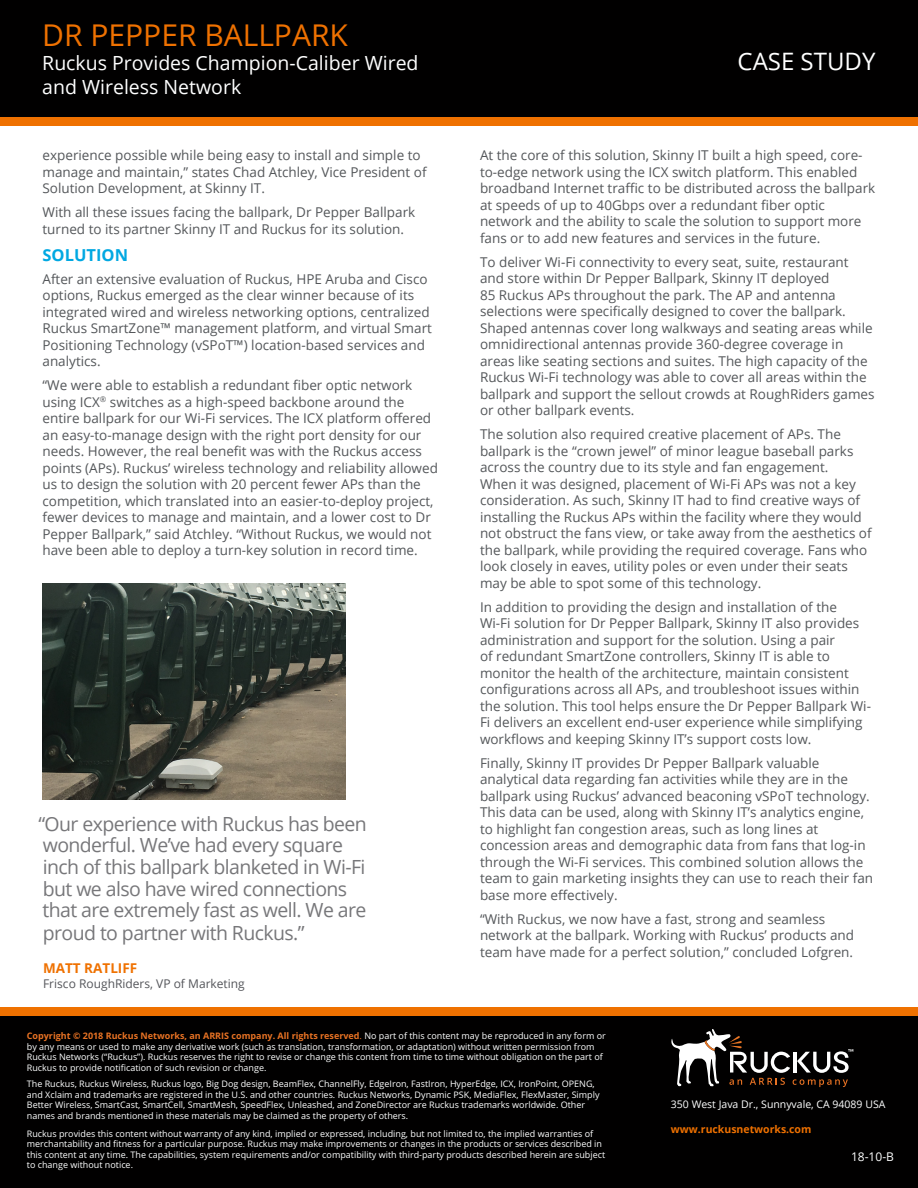
<style>
.page{position:relative;width:918px;height:1188px;background:#fff}
.page>*{position:absolute;margin:0;border:0;box-sizing:border-box;transform-origin:0 0}
.CS_Document_Title__h{font:30px "Open Sans";color:#ef7100}
.t1{font:24px "Open Sans";color:#fff}
.CS_Pull_Quote{font:19.5px/21.8px "Open Sans";letter-spacing:-.03em;color:#77777a}
.CS_Document_Subtitle{font:19.5px/24px "Open Sans";color:#fff}
.CS_Body_Header_Level{font:700 16.5px "Open Sans";color:#00a8e2}
.CS_Body_Copy{font:13.5px/16.5px "Open Sans";color:#54575a}
.CS_Pull_Quote_Name{font:700 13.5px "Open Sans";color:#ef7100}
.CS_Pull_Quote_Compan{font:12px "Open Sans";color:#54555a}
.t2{font:12px "Open Sans";color:#fff}
.CS_Body_Copy-2{font:10.5px "Open Sans";color:#fff}
.CS_Body_Copy-3{font:700 10.5px "Open Sans";color:#ef7100}
.t3{font:9px/10.5px "Open Sans";color:#fff}
.s1{font-weight:700;color:#e97324}
.s2{color:#e97324}
</style>
<div class="page">
<div style="left:0;top:0;width:918px;height:118px;background:#010000"></div>
<div style="left:0;top:118px;width:918px;height:8px;background:#ef7100"></div>
<div style="left:0;top:1014px;width:918px;height:174px;background:#010000"></div>
<div style="left:0;top:1007px;width:918px;height:9px;background:#ef7100"></div>
<svg style="left:671px;top:1029px;width:183px;height:59px"></svg>
<img style="left:43px;top:584px;width:302px;height:216px">
<p class="CS_Document_Title__h" style="left:42px;top:15px;width:307px">DR PEPPER BALLPARK</p>
<p class="CS_Document_Subtitle" style="left:42px;top:51px;width:378px">Ruckus Provides Champion-Caliber Wired and Wireless Network</p>
<p class="CS_Body_Copy" style="left:43px;top:147px;width:386px">experience possible while being easy to install and simple to manage and maintain,” states Chad Atchley, Vice President of<br>Solution Development, at Skinny IT.</p>
<p class="CS_Body_Copy" style="left:43px;top:204px;width:374px">With all these issues facing the ballpark, Dr Pepper Ballpark turned to its partner Skinny IT and Ruckus for its solution.</p>
<p class="CS_Body_Header_Level" style="left:43px;top:243px;width:87px">SOLUTION</p>
<p class="CS_Body_Copy" style="left:43px;top:270px;width:391px">After an extensive evaluation of Ruckus, HPE Aruba and Cisco options, Ruckus emerged as the clear winner because of its integrated wired and wireless networking options, centralized Ruckus SmartZone™ management platform, and virtual Smart Positioning Technology (vSPoT™) location-based services and analytics.</p>
<p class="CS_Body_Copy" style="left:43px;top:377px;width:397px">“We were able to establish a redundant fiber optic network using ICX<sup>®</sup> switches as a high-speed backbone around the entire ballpark for our Wi-Fi services. The ICX platform offered an easy-to-manage design with the right port density for our needs. However, the real benefit was with the Ruckus access points (APs). Ruckus’ wireless technology and reliability allowed us to design the solution with 20 percent fewer APs than the competition, which translated into an easier-to-deploy project, fewer devices to manage and maintain, and a lower cost to Dr Pepper Ballpark,” said Atchley. “Without Ruckus, we would not have been able to deploy a turn-key solution in record time.</p>
<p class="CS_Pull_Quote" style="left:38px;top:812px;width:330px">“Our experience with Ruckus has been wonderful. We’ve had every square inch of this ballpark blanketed in Wi-Fi but we also have wired connections that are extremely fast as well. We are proud to partner with Ruckus.”</p>
<p class="CS_Pull_Quote_Name" style="left:43px;top:958px;width:96px">MATT RATLIFF</p>
<p class="CS_Pull_Quote_Compan" style="left:43px;top:975px;width:203px">Frisco RoughRiders, VP of Marketing</p>
<p class="t1" style="left:738px;top:45px;width:139px">CASE STUDY</p>
<p class="CS_Body_Copy" style="left:480px;top:147px;width:397px">At the core of this solution, Skinny IT built a high speed, core&shy;to-edge network using the ICX switch platform. This enabled broadband Internet traffic to be distributed across the ballpark at speeds of up to 40Gbps over a redundant fiber optic network and the ability to scale the solution to support more fans or to add new features and services in the future.</p>
<p class="CS_Body_Copy" style="left:480px;top:253px;width:396px">To deliver Wi-Fi connectivity to every seat, suite, restaurant and store within Dr Pepper Ballpark, Skinny IT deployed<br>85 Ruckus APs throughout the park. The AP and antenna selections were specifically designed to cover the ballpark.<br>Shaped antennas cover long walkways and seating areas while omnidirectional antennas provide 360-degree coverage in areas like seating sections and suites. The high capacity of the Ruckus Wi-Fi technology was able to cover all areas within the ballpark and support the sellout crowds at RoughRiders games or other ballpark events.</p>
<p class="CS_Body_Copy" style="left:480px;top:426px;width:393px">The solution also required creative placement of APs. The ballpark is the “crown jewel” of minor league baseball parks across the country due to its style and fan engagement.<br>When it was designed, placement of Wi-Fi APs was not a key consideration. As such, Skinny IT had to find creative ways of installing the Ruckus APs within the facility where they would not obstruct the fans view, or take away from the aesthetics of the ballpark, while providing the required coverage. Fans who look closely in eaves, utility poles or even under their seats may be able to spot some of this technology.</p>
<p class="CS_Body_Copy" style="left:480px;top:598px;width:393px">In addition to providing the design and installation of the<br>Wi-Fi solution for Dr Pepper Ballpark, Skinny IT also provides administration and support for the solution. Using a pair<br>of redundant SmartZone controllers, Skinny IT is able to monitor the health of the architecture, maintain consistent configurations across all APs, and troubleshoot issues within the solution. This tool helps ensure the Dr Pepper Ballpark Wi-Fi delivers an excellent end-user experience while simplifying workflows and keeping Skinny IT’s support costs low.</p>
<p class="CS_Body_Copy" style="left:480px;top:754px;width:395px">Finally, Skinny IT provides Dr Pepper Ballpark valuable analytical data regarding fan activities while they are in the ballpark using Ruckus’ advanced beaconing vSPoT technology.<br>This data can be used, along with Skinny IT’s analytics engine, to highlight fan congestion areas, such as long lines at concession areas and demographic data from fans that log-in through the Wi-Fi services. This combined solution allows the team to gain marketing insights they can use to reach their fan base more effectively.</p>
<p class="CS_Body_Copy" style="left:480px;top:910px;width:376px">“With Ruckus, we now have a fast, strong and seamless network at the ballpark. Working with Ruckus’ products and team have made for a perfect solution,” concluded Lofgren.</p>
<p class="t3" style="left:27px;top:1030px;width:581px"><span class="s1">Copyright © 2018 Ruckus Networks, an ARRIS company. All rights reserved</span><span class="s2">.</span> No part of this content may be reproduced in any form or by any means or used to make any derivative work (such as translation, transformation, or adaptation) without written permission from Ruckus Networks (“Ruckus”). Ruckus reserves the right to revise or change this content from time to time without obligation on the part of Ruckus to provide notification of such revision or change.</p>
<p class="t3" style="left:27px;top:1078px;width:574px">The Ruckus, Ruckus Wireless, Ruckus logo, Big Dog design, BeamFlex, ChannelFly, EdgeIron, FastIron, HyperEdge, ICX, IronPoint, OPENG, and Xclaim and trademarks are registered in the U.S. and other countries. Ruckus Networks, Dynamic PSK, MediaFlex, FlexMaster, Simply Better Wireless, SmartCast, SmartCell, SmartMesh, SpeedFlex, Unleashed, and ZoneDirector are Ruckus trademarks worldwide. Other names and brands mentioned in these materials may be claimed as the property of others.</p>
<p class="t3" style="left:27px;top:1128px;width:580px">Ruckus provides this content without warranty of any kind, implied or expressed, including, but not limited to, the implied warranties of merchantability and fitness for a particular purpose. Ruckus may make improvements or changes in the products or services described in this content at any time. The capabilities, system requirements and/or compatibility with third-party products described herein are subject to change without notice.</p>
<p class="CS_Body_Copy-2" style="left:671px;top:1097px;width:216px">350 West Java Dr., Sunnyvale, CA 94089 USA</p>
<p class="CS_Body_Copy-3" style="left:671px;top:1122px;width:142px">www.ruckusnetworks.com</p>
<p class="t2" style="left:851px;top:1149px;width:44px">18-10-B</p>
<p class="t2" style="left:869px;top:1149px;width:26px">02 X</p>
</div>
